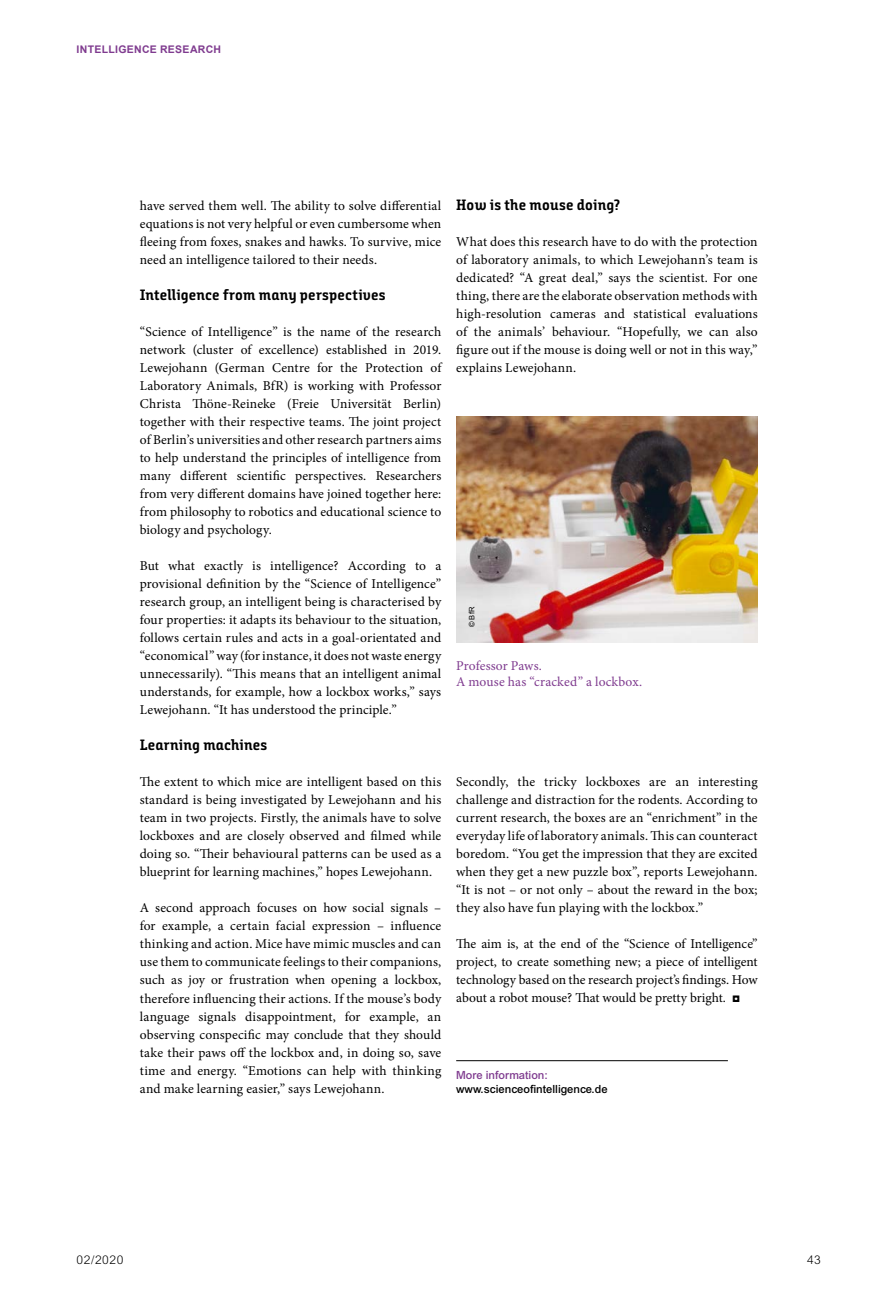
<style>
.page{position:relative;width:872px;height:1306px;background:#fff}
.page>*{position:absolute;margin:0;border:0;box-sizing:border-box;transform-origin:0 0}
.t1{font:15px "Bunday Slab Bold Up";letter-spacing:.01em;color:#000}
.t2{font:13.5px/18px "Minion Pro";letter-spacing:.005em;color:#000;text-align:justify}
.t3{font:13.5px/16.5px "Minion Pro";letter-spacing:.01em;color:#7f3b8f}
.t4{font:300 12px "Arial";letter-spacing:.05em;color:#000}
.t5{font:500 11.25px "Arial";color:#000}
.t6{font:500 11.25px "Arial";color:#7f3b8f}
.t7{font:700 10.5px "Arial";letter-spacing:.03em;color:#7f3b8f}
.t8{font:7.5px "Arial";color:#000}
.s1{font-family:"Arial";font-weight:900}
</style>
<div class="page">
<hr style="left:456px;top:1060px;width:272px;height:1px;background:#000">
<img style="left:456px;top:417px;width:301px;height:225px">
<p class="t7" style="left:77px;top:43px;width:146px">INTELLIGENCE RESEARCH</p>
<p class="t2" style="left:140px;top:197px;width:303px">have served them well. The ability to solve differential equations is not very helpful or even cumbersome when fleeing from foxes, snakes and hawks. To survive, mice need an intelligence tailored to their needs.</p>
<h2 class="t1" style="left:140px;top:286px;width:247px">Intelligence from many perspectives</h2>
<p class="t2" style="left:140px;top:323px;width:303px">“Science of Intelligence” is the name of the research network (cluster of excellence) established in 2019.<br>Lewejohann (German Centre for the Protection of Laboratory Animals, BfR) is working with Professor Christa Thöne-Reineke (Freie Universität Berlin) together with their respective teams. The joint project of Berlin’s universities and other research partners aims to help understand the principles of intelligence from many different scientific perspectives. Researchers from very different domains have joined together here: from philosophy to robotics and educational science to biology and psychology.</p>
<p class="t2" style="left:140px;top:557px;width:303px">But what exactly is intelligence? According to a provisional definition by the “Science of Intelligence” research group, an intelligent being is characterised by four properties: it adapts its behaviour to the situation, follows certain rules and acts in a goal-orientated and “economical” way (for instance, it does not waste energy unnecessarily). “This means that an intelligent animal understands, for example, how a lockbox works,” says Lewejohann. “It has understood the principle.”</p>
<h2 class="t1" style="left:140px;top:736px;width:129px">Learning machines</h2>
<p class="t2" style="left:140px;top:773px;width:303px">The extent to which mice are intelligent based on this standard is being investigated by Lewejohann and his team in two projects. Firstly, the animals have to solve lockboxes and are closely observed and filmed while doing so. “Their behavioural patterns can be used as a blueprint for learning machines,” hopes Lewejohann.</p>
<p class="t2" style="left:140px;top:899px;width:303px">A second approach focuses on how social signals – for example, a certain facial expression – influence thinking and action. Mice have mimic muscles and can use them to communicate feelings to their companions, such as joy or frustration when opening a lockbox, therefore influencing their actions. If the mouse’s body language signals disappointment, for example, an observing conspecific may conclude that they should take their paws off the lockbox and, in doing so, save time and energy. “Emotions can help with thinking and make learning easier,” says Lewejohann.</p>
<h2 class="t1" style="left:456px;top:196px;width:165px">How is the mouse doing?</h2>
<p class="t2" style="left:456px;top:233px;width:303px">What does this research have to do with the protection of laboratory animals, to which Lewejohann’s team is dedicated? “A great deal,” says the scientist. For one thing, there are the elaborate observation methods with high-resolution cameras and statistical evaluations of the animals’ behaviour. “Hopefully, we can also figure out if the mouse is doing well or not in this way,” explains Lewejohann.</p>
<p class="t8" style="left:467px;top:627px;width:22px;rotate:-90deg">© BfR</p>
<p class="t3" style="left:456px;top:657px;width:187px">Professor Paws.<br>A mouse has “cracked” a lockbox.</p>
<p class="t2" style="left:456px;top:773px;width:303px">Secondly, the tricky lockboxes are an interesting challenge and distraction for the rodents. According to current research, the boxes are an “enrichment” in the everyday life of laboratory animals. This can counteract boredom. “You get the impression that they are excited when they get a new puzzle box”, reports Lewejohann. “It is not – or not only – about the reward in the box; they also have fun playing with the lockbox.”</p>
<p class="t2" style="left:456px;top:935px;width:303px">The aim is, at the end of the “Science of Intelligence” project, to create something new; a piece of intelligent technology based on the research project’s findings. How about a robot mouse? That would be pretty bright. <span class="s1">◘</span></p>
<h2 class="t6" style="left:456px;top:1068px;width:93px">More information:</h2>
<p class="t5" style="left:456px;top:1081px;width:153px">www.scienceofintelligence.de</p>
<p class="t4" style="left:77px;top:1252px;width:48px">02/2020</p>
<p class="t4" style="left:807px;top:1252px;width:15px">43</p>
</div>
